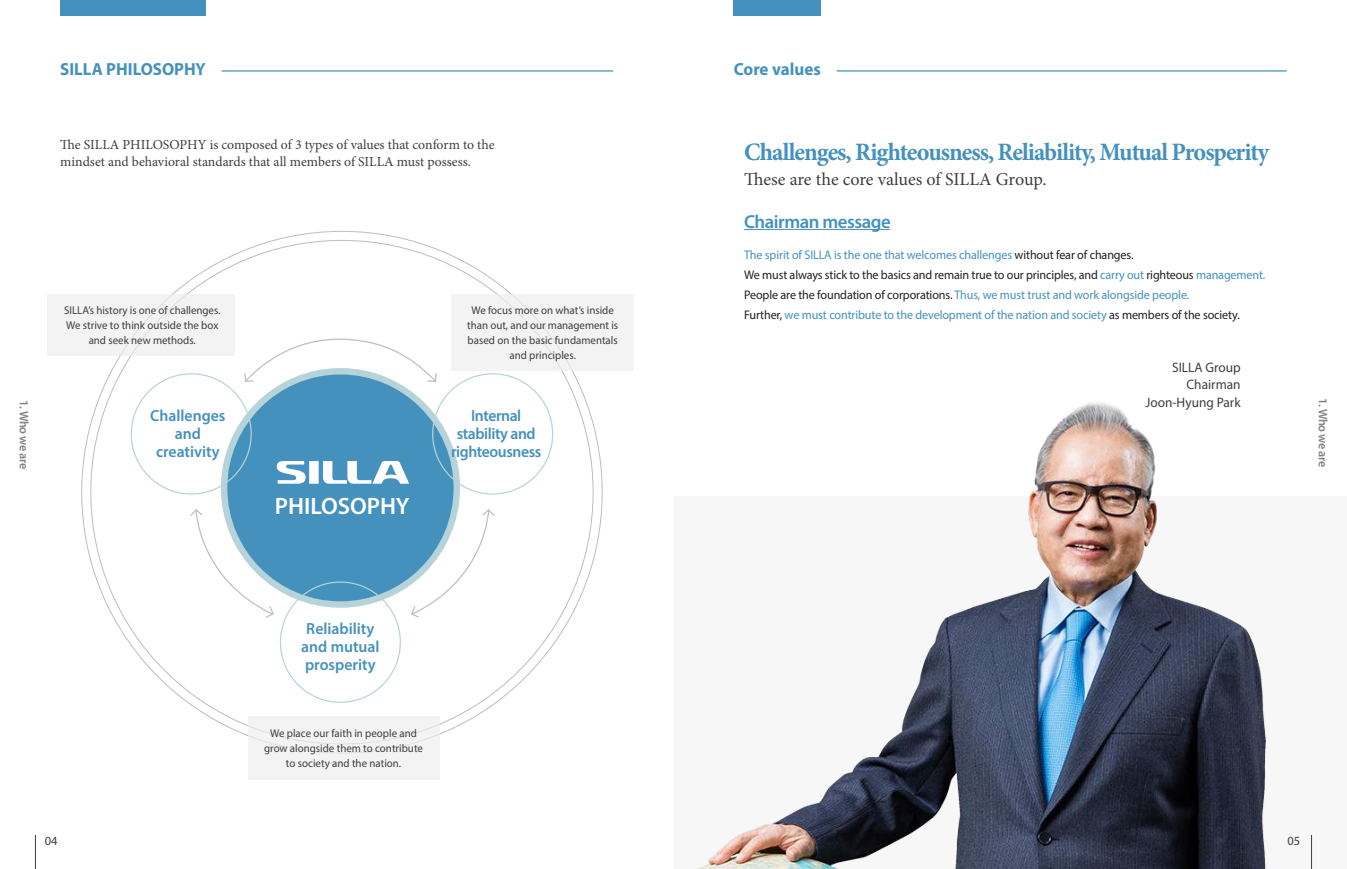
<style>
.page{position:relative;width:1347px;height:869px;background:#fff}
.page>*{position:absolute;margin:0;border:0;box-sizing:border-box;transform-origin:0 0}
.t1{font:700 25px "Minion Pro";letter-spacing:-.04em;color:#4491bd}
.t2{font:600 23.75px "Myriad Pro";color:#fff}
.t3{font:600 18.75px "Myriad Pro";letter-spacing:-.025em;color:#4491bd}
.t4{font:18.12px "Minion Pro";letter-spacing:-.005em;color:#3e3e3f}
.t5{font:700 17.5px "Myriad Pro";color:#4491bd}
.t6{font:600 16.12px/18px "Myriad Pro";color:#4491bd;text-align:center}
.t7{font:600 16.12px/18px "Myriad Pro";letter-spacing:-.025em;color:#4491bd;text-align:center}
.t8{font:13.75px/17.5px "Minion Pro";color:#3e3e3f}
.t9{font:13.75px/17.5px "Myriad Pro";color:#3e3e3f;text-align:right}
.t10{font:12.5px/20px "Myriad Pro";letter-spacing:-.01em;color:#4491bd}
.t11{font:600 12.5px "Myriad Pro";letter-spacing:-.03em;color:#808285}
.t12{font:12.5px "Myriad Pro";color:#3e3e3f}
.t13{font:11.25px/15px "Myriad Pro";color:#3e3e3f;text-align:center}
.s1{color:#231f20}
</style>
<div class="page">
<div style="left:674px;top:496px;width:672px;height:372px;background:#f7f7f7"></div>
<img style="left:700px;top:402px;width:565px;height:466px">
<div style="left:60px;top:0;width:146px;height:15px;background:#4491bd"></div>
<div style="left:733px;top:0;width:87px;height:15px;background:#4491bd"></div>
<hr style="left:222px;top:70px;width:391px;height:1px;background:#4491bd">
<hr style="left:1311px;top:834px;width:1px;height:34px;background:#3e3e3f">
<hr style="left:744px;top:229px;width:146px;height:1px;background:#4491bd">
<hr style="left:836px;top:70px;width:450px;height:1px;background:#4491bd">
<hr style="left:35px;top:834px;width:1px;height:34px;background:#3e3e3f">
<div style="left:224px;top:371px;width:233px;height:233px;background:#4491bd;border-radius:50%"></div>
<svg style="left:276px;top:461px;width:133px;height:22px"></svg>
<svg style="left:244px;top:338px;width:193px;height:44px"></svg>
<svg style="left:190px;top:508px;width:85px;height:110px"></svg>
<svg style="left:410px;top:508px;width:85px;height:110px"></svg>
<div style="left:48px;top:294px;width:187px;height:61px;background:#eeeeef"></div>
<div style="left:451px;top:294px;width:183px;height:76px;background:#eeeeef"></div>
<div style="left:248px;top:715px;width:191px;height:64px;background:#eeeeef"></div>
<h3 class="t5" style="left:60px;top:58px;width:147px">SILLA PHILOSOPHY</h3>
<p class="t8" style="left:60px;top:136px;width:436px">The SILLA PHILOSOPHY is composed of 3 types of values that conform to the mindset and behavioral standards that all members of SILLA must possess.</p>
<p class="t11" style="left:32px;top:400px;width:70px;rotate:90deg">1. Who we are</p>
<p class="t13" style="left:64px;top:302px;width:158px">SILLA’s history is one of challenges.<br>We strive to think outside the box and seek new methods.</p>
<p class="t13" style="left:467px;top:302px;width:152px">We focus more on what’s inside than out, and our management is based on the basic fundamentals and principles.</p>
<p class="t6" style="left:150px;top:406px;width:77px">Challenges and creativity</p>
<h2 class="t2" style="left:275px;top:490px;width:136px">PHILOSOPHY</h2>
<p class="t7" style="left:451px;top:406px;width:92px">Internal stability and righteousness</p>
<p class="t12" style="left:45px;top:833px;width:14px">04</p>
<p class="t6" style="left:301px;top:619px;width:80px">Reliability and mutual prosperity</p>
<p class="t13" style="left:264px;top:725px;width:160px">We place our faith in people and grow alongside them to contribute to society and the nation.</p>
<h3 class="t5" style="left:733px;top:58px;width:89px">Core values</h3>
<h1 class="t1" style="left:744px;top:134px;width:526px">Challenges, Righteousness, Reliability, Mutual Prosperity</h1>
<h3 class="t4" style="left:744px;top:167px;width:304px">These are the core values of SILLA Group.</h3>
<h3 class="t3" style="left:744px;top:209px;width:148px">Chairman message</h3>
<p class="t10" style="left:744px;top:244px;width:523px">The spirit of SILLA is the one that welcomes challenges <span class="s1">without fear of changes.<br>We must always stick to the basics and remain true to our principles, and</span> carry out <span class="s1">righteous</span> management.<br><span class="s1">People are the foundation of corporations.</span> Thus, we must trust and work alongside people.<br><span class="s1">Further,</span> we must contribute to the development of the nation and society <span class="s1">as members of the society.</span></p>
<p class="t9" style="left:1145px;top:358px;width:97px">SILLA Group<br>Chairman<br>Joon-Hyung Park</p>
<p class="t11" style="left:1330px;top:398px;width:70px;rotate:90deg">1. Who we are</p>
<p class="t12" style="left:1287px;top:833px;width:14px">05</p>
</div>
